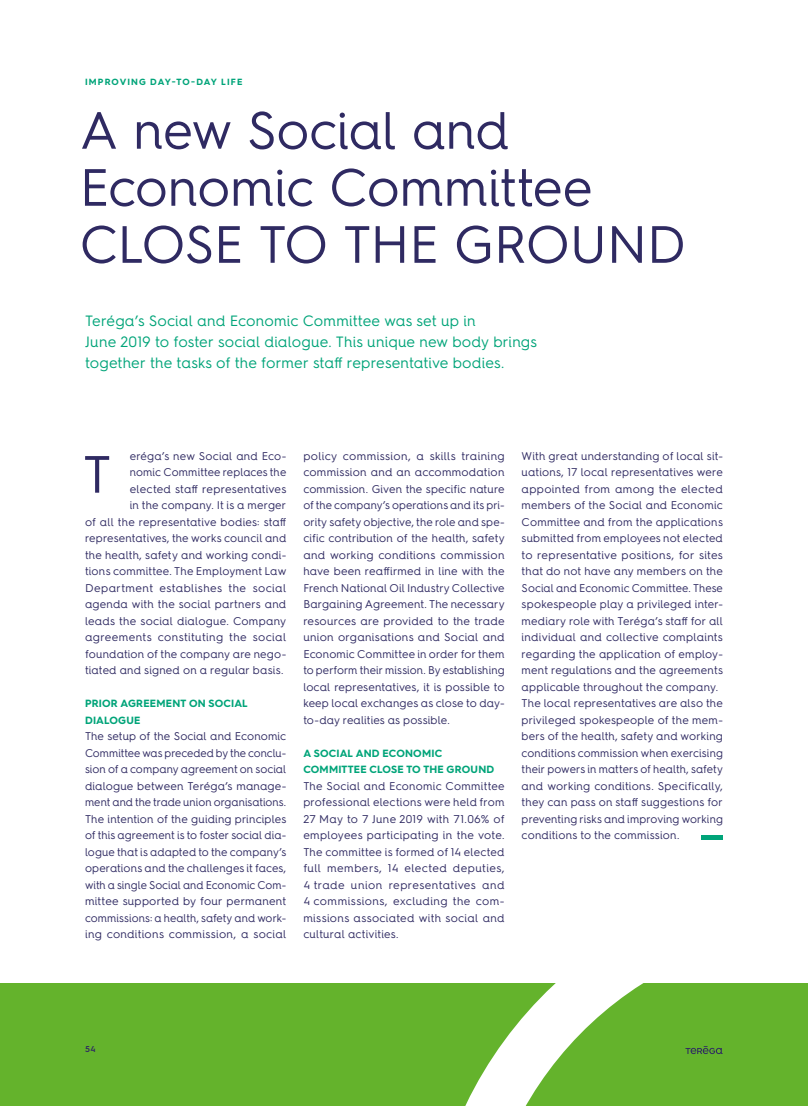
<style>
.page{position:relative;width:808px;height:1106px;background:#fff}
.page>*{position:absolute;margin:0;border:0;box-sizing:border-box;transform-origin:0 0}
.t1{font:52.5px/57px "Hurme Geometric Sans 4";letter-spacing:-.015em;color:#2f2a62}
.t2{font:15px/21px "Hurme Geometric Sans 4";letter-spacing:.005em;color:#00a479}
.t3{font:11.25px/16.5px "Hurme Geometric Sans 4";letter-spacing:.01em;color:#2f2a62;text-align:justify}
.t4{font:700 10.5px/16.5px "Hurme Geometric Sans 4";letter-spacing:.015em;color:#00a479}
.t5{font:700 9px "Hurme Geometric Sans 4";letter-spacing:.115em;color:#00a479}
.t6{font:600 8.55px "Hurme Geometric Sans 4";color:#2f2a62}
</style>
<div class="page">
<div style="left:0;top:983px;width:808px;height:123px;background:#64b32c"></div>
<svg style="left:465px;top:983px;width:179px;height:123px"></svg>
<hr style="left:702px;top:835px;width:21px;height:4px;background:#00a479">
<svg style="left:685px;top:1046px;width:38px;height:8px"></svg>
<p class="t5" style="left:85px;top:76px;width:159px">IMPROVING DAY-TO-DAY LIFE</p>
<h1 class="t1" style="left:80px;top:100px;width:608px">A new Social and<br>Economic Committee<br>CLOSE TO THE GROUND</h1>
<h2 class="t2" style="left:85px;top:310px;width:453px">Teréga’s Social and Economic Committee was set up in<br>June 2019 to foster social dialogue. This unique new body brings together the tasks of the former staff representative bodies.</h2>
<p class="t3" style="left:85px;top:447px;width:203px;text-align:right">eréga’s new Social and Eco-<br>nomic Committee replaces the<br>elected staff representatives<br>in the company. It is a merger<br>of all the representative bodies: staff representatives, the works council and the health, safety and working condi&shy;tions committee. The Employment Law Department establishes the social agenda with the social partners and leads the social dialogue. Company agreements constituting the social foundation of the company are nego&shy;tiated and signed on a regular basis.</p>
<p class="t4" style="left:85px;top:695px;width:164px">PRIOR AGREEMENT ON SOCIAL<br>DIALOGUE</p>
<p class="t3" style="left:85px;top:727px;width:203px">The setup of the Social and Economic Committee was preceded by the conclu&shy;sion of a company agreement on social dialogue between Teréga’s manage&shy;ment and the trade union organisations.<br>The intention of the guiding principles of this agreement is to foster social dia&shy;logue that is adapted to the company’s operations and the challenges it faces, with a single Social and Economic Com&shy;mittee supported by four permanent commissions: a health, safety and work&shy;ing conditions commission, a social</p>
<h1 class="t1" style="left:83px;top:444px;width:30px">T</h1>
<p class="t3" style="left:303px;top:447px;width:203px">policy commission, a skills training commission and an accommodation commission. Given the specific nature of the company’s operations and its pri&shy;ority safety objective, the role and spe&shy;cific contribution of the health, safety and working conditions commission have been reaffirmed in line with the French National Oil Industry Collective Bargaining Agreement. The necessary resources are provided to the trade union organisations and Social and Economic Committee in order for them to perform their mission. By establishing local representatives, it is possible to keep local exchanges as close to day&shy;to-day realities as possible.</p>
<p class="t4" style="left:303px;top:744px;width:192px">A SOCIAL AND ECONOMIC<br>COMMITTEE CLOSE TO THE GROUND</p>
<p class="t3" style="left:303px;top:777px;width:203px">The Social and Economic Committee professional elections were held from 27 May to 7 June 2019 with 71.06% of employees participating in the vote.<br>The committee is formed of 14 elected full members, 14 elected deputies, 4 trade union representatives and 4 commissions, excluding the com&shy;missions associated with social and cultural activities.</p>
<p class="t3" style="left:522px;top:447px;width:203px;text-align:left">With great understanding of local sit&shy;uations, 17 local representatives were appointed from among the elected members of the Social and Economic Committee and from the applications submitted from employees not elected to representative positions, for sites that do not have any members on the Social and Economic Committee. These spokespeople play a privileged inter&shy;mediary role with Teréga’s staff for all individual and collective complaints regarding the application of employ&shy;ment regulations and the agreements applicable throughout the company.<br>The local representatives are also the privileged spokespeople of the mem&shy;bers of the health, safety and working conditions commission when exercising their powers in matters of health, safety and working conditions. Specifically, they can pass on staff suggestions for preventing risks and improving working conditions to the commission.</p>
<p class="t6" style="left:85px;top:1043px;width:12px">54</p>
</div>
